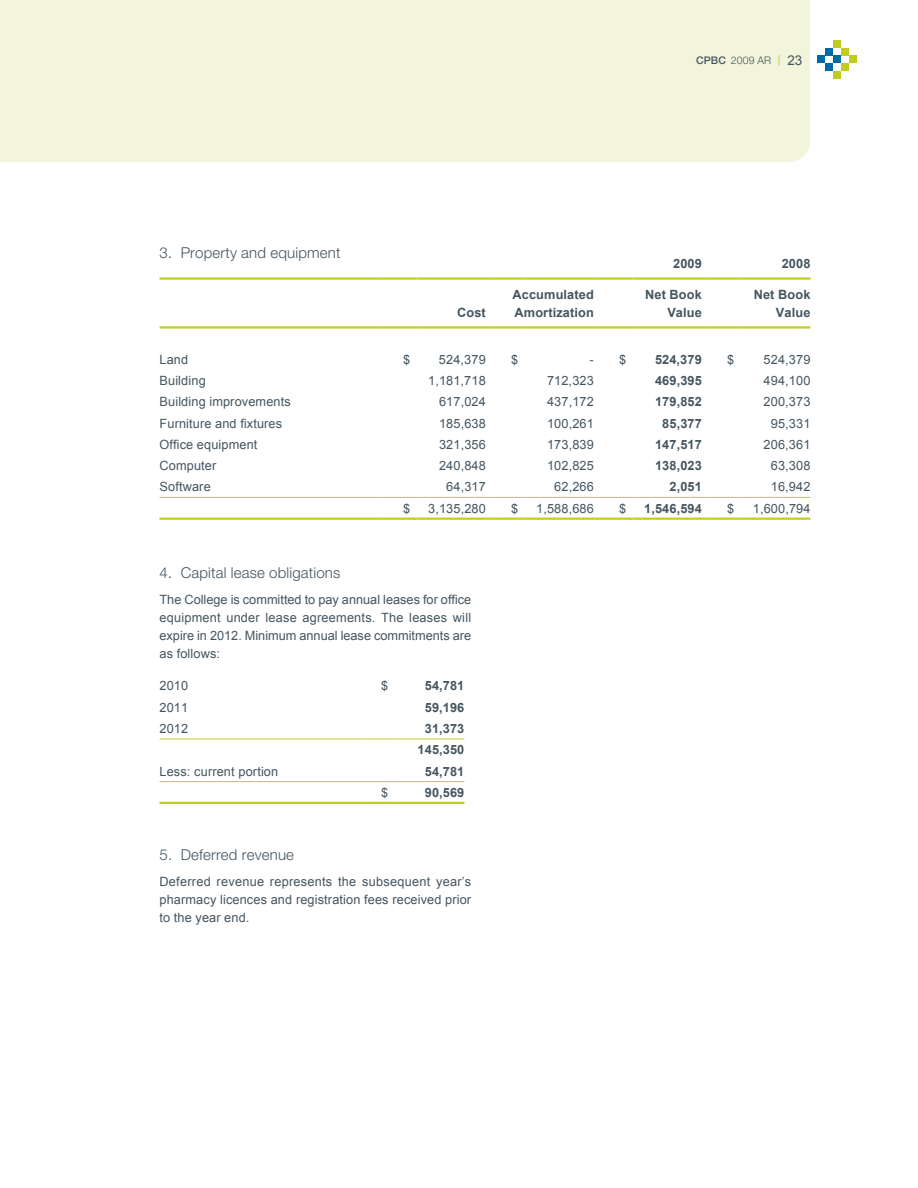
<style>
.page{position:relative;width:918px;height:1188px;background:#fff}
.page>*{position:absolute;margin:0;border:0;box-sizing:border-box;transform-origin:0 0}
.t1{font:300 15px "Helvetica Neue";letter-spacing:.01em;color:#455560}
.t2{font:12.75px/18px "Arial";letter-spacing:.01em;color:#455560;text-align:justify}
.t3{font:700 12.75px/18px "Arial";letter-spacing:.01em;color:#455560;text-align:right}
.t4{font:300 10.5px "Helvetica Neue";letter-spacing:.01em;color:#455560}
.s1{font-weight:500}
.s2{font-family:"Arial";font-weight:400;font-size:10.8px;color:#c2cd23}
.s3{font-family:"Arial";font-weight:400;font-size:13.5px}
</style>
<div class="page">
<div style="left:818px;top:56px;width:7px;height:7px;background:#006aa4"></div>
<div style="left:825px;top:63px;width:8px;height:8px;background:#006aa4"></div>
<div style="left:825px;top:48px;width:8px;height:8px;background:#006aa4"></div>
<div style="left:833px;top:56px;width:8px;height:7px;background:#006aa4"></div>
<div style="left:841px;top:48px;width:8px;height:8px;background:#c2cb20"></div>
<div style="left:841px;top:63px;width:8px;height:8px;background:#c2cb20"></div>
<div style="left:833px;top:40px;width:8px;height:8px;background:#c2cb20"></div>
<div style="left:833px;top:71px;width:8px;height:8px;background:#c2cb20"></div>
<div style="left:849px;top:56px;width:8px;height:7px;background:#c2cb20"></div>
<div style="left:0;top:0;width:810px;height:162px;background:#f2f4db"></div>
<hr style="left:160px;top:277px;width:224px;height:3px;background:#c2cd23">
<hr style="left:384px;top:277px;width:32px;height:3px;background:#c2cd23">
<hr style="left:416px;top:277px;width:76px;height:3px;background:#c2cd23">
<hr style="left:492px;top:277px;width:32px;height:3px;background:#c2cd23">
<hr style="left:524px;top:277px;width:76px;height:3px;background:#c2cd23">
<hr style="left:600px;top:277px;width:32px;height:3px;background:#c2cd23">
<hr style="left:632px;top:277px;width:76px;height:3px;background:#c2cd23">
<hr style="left:708px;top:277px;width:32px;height:3px;background:#c2cd23">
<hr style="left:740px;top:277px;width:70px;height:3px;background:#c2cd23">
<hr style="left:160px;top:497px;width:224px;height:1px;background:#c2cd23">
<hr style="left:384px;top:497px;width:32px;height:1px;background:#c2cd23">
<hr style="left:416px;top:497px;width:76px;height:1px;background:#c2cd23">
<hr style="left:492px;top:497px;width:32px;height:1px;background:#c2cd23">
<hr style="left:524px;top:497px;width:76px;height:1px;background:#c2cd23">
<hr style="left:600px;top:497px;width:32px;height:1px;background:#c2cd23">
<hr style="left:632px;top:497px;width:76px;height:1px;background:#c2cd23">
<hr style="left:708px;top:497px;width:32px;height:1px;background:#c2cd23">
<hr style="left:740px;top:497px;width:70px;height:1px;background:#c2cd23">
<hr style="left:160px;top:518px;width:224px;height:2px;background:#c2cd23">
<hr style="left:384px;top:518px;width:32px;height:2px;background:#c2cd23">
<hr style="left:416px;top:518px;width:76px;height:2px;background:#c2cd23">
<hr style="left:492px;top:518px;width:32px;height:2px;background:#c2cd23">
<hr style="left:524px;top:518px;width:76px;height:2px;background:#c2cd23">
<hr style="left:600px;top:518px;width:32px;height:2px;background:#c2cd23">
<hr style="left:632px;top:518px;width:76px;height:2px;background:#c2cd23">
<hr style="left:708px;top:518px;width:32px;height:2px;background:#c2cd23">
<hr style="left:740px;top:518px;width:70px;height:2px;background:#c2cd23">
<hr style="left:160px;top:326px;width:224px;height:3px;background:#c2cd23">
<hr style="left:384px;top:326px;width:32px;height:3px;background:#c2cd23">
<hr style="left:416px;top:326px;width:76px;height:3px;background:#c2cd23">
<hr style="left:492px;top:326px;width:32px;height:3px;background:#c2cd23">
<hr style="left:524px;top:326px;width:76px;height:3px;background:#c2cd23">
<hr style="left:600px;top:326px;width:32px;height:3px;background:#c2cd23">
<hr style="left:632px;top:326px;width:76px;height:3px;background:#c2cd23">
<hr style="left:708px;top:326px;width:32px;height:3px;background:#c2cd23">
<hr style="left:740px;top:326px;width:70px;height:3px;background:#c2cd23">
<hr style="left:160px;top:781px;width:202px;height:1px;background:#c2cd23">
<hr style="left:362px;top:781px;width:32px;height:1px;background:#c2cd23">
<hr style="left:394px;top:781px;width:70px;height:1px;background:#c2cd23">
<hr style="left:160px;top:739px;width:202px;height:1px;background:#c2cd23">
<hr style="left:362px;top:739px;width:32px;height:1px;background:#c2cd23">
<hr style="left:394px;top:739px;width:70px;height:1px;background:#c2cd23">
<hr style="left:160px;top:802px;width:202px;height:2px;background:#c2cd23">
<hr style="left:362px;top:802px;width:32px;height:2px;background:#c2cd23">
<hr style="left:394px;top:802px;width:70px;height:2px;background:#c2cd23">
<p class="t1" style="left:160px;top:243px;width:182px">3. Property and equipment</p>
<p class="t4" style="left:696px;top:54px;width:108px"><span class="s1">CPBC</span> 2009 AR <span class="s2">|</span> <span class="s3">23</span></p>
<p class="t3" style="left:457px;top:304px;width:30px">Cost</p>
<p class="t3" style="left:673px;top:255px;width:30px">2009</p>
<p class="t3" style="left:782px;top:255px;width:30px">2008</p>
<p class="t3" style="left:513px;top:286px;width:83px;text-align:left">Accumulated<br>Amortization</p>
<p class="t3" style="left:645px;top:286px;width:58px">Net Book<br>Value</p>
<p class="t3" style="left:754px;top:286px;width:58px">Net Book<br>Value</p>
<p class="t2" style="left:160px;top:350px;width:30px">Land</p>
<p class="t2" style="left:403px;top:350px;width:9px">$</p>
<p class="t2" style="left:439px;top:350px;width:48px">524,379</p>
<p class="t2" style="left:511px;top:350px;width:9px">$</p>
<p class="t2" style="left:590px;top:350px;width:38px">- $</p>
<p class="t3" style="left:655px;top:351px;width:48px">524,379</p>
<p class="t2" style="left:727px;top:350px;width:9px">$</p>
<p class="t2" style="left:764px;top:350px;width:48px">524,379</p>
<p class="t2" style="left:160px;top:372px;width:48px">Building</p>
<p class="t2" style="left:428px;top:372px;width:59px">1,181,718</p>
<p class="t2" style="left:547px;top:372px;width:48px">712,323</p>
<p class="t3" style="left:655px;top:372px;width:48px">469,395</p>
<p class="t2" style="left:764px;top:372px;width:48px">494,100</p>
<p class="t2" style="left:160px;top:393px;width:133px">Building improvements</p>
<p class="t2" style="left:439px;top:393px;width:48px">617,024</p>
<p class="t2" style="left:547px;top:393px;width:48px">437,172</p>
<p class="t3" style="left:655px;top:393px;width:48px">179,852</p>
<p class="t2" style="left:764px;top:393px;width:48px">200,373</p>
<p class="t2" style="left:160px;top:414px;width:124px">Furniture and fixtures</p>
<p class="t2" style="left:439px;top:414px;width:48px">185,638</p>
<p class="t2" style="left:547px;top:414px;width:48px">100,261</p>
<p class="t3" style="left:662px;top:415px;width:41px">85,377</p>
<p class="t2" style="left:771px;top:414px;width:41px">95,331</p>
<p class="t2" style="left:160px;top:435px;width:99px">Office equipment</p>
<p class="t2" style="left:439px;top:435px;width:48px">321,356</p>
<p class="t2" style="left:547px;top:435px;width:48px">173,839</p>
<p class="t3" style="left:655px;top:436px;width:48px">147,517</p>
<p class="t2" style="left:764px;top:435px;width:48px">206,361</p>
<p class="t2" style="left:160px;top:457px;width:58px">Computer</p>
<p class="t2" style="left:439px;top:457px;width:48px">240,848</p>
<p class="t2" style="left:547px;top:457px;width:48px">102,825</p>
<p class="t3" style="left:655px;top:457px;width:48px">138,023</p>
<p class="t2" style="left:771px;top:457px;width:41px">63,308</p>
<p class="t2" style="left:160px;top:478px;width:53px">Software</p>
<p class="t2" style="left:446px;top:478px;width:41px">64,317</p>
<p class="t2" style="left:554px;top:478px;width:41px">62,266</p>
<p class="t3" style="left:670px;top:478px;width:34px">2,051</p>
<p class="t2" style="left:771px;top:478px;width:41px">16,942</p>
<p class="t2" style="left:403px;top:499px;width:9px">$</p>
<p class="t2" style="left:428px;top:499px;width:59px">3,135,280</p>
<p class="t2" style="left:511px;top:499px;width:9px">$</p>
<p class="t2" style="left:536px;top:499px;width:59px">1,588,686</p>
<p class="t2" style="left:619px;top:499px;width:9px">$</p>
<p class="t3" style="left:644px;top:500px;width:59px">1,546,594</p>
<p class="t2" style="left:727px;top:499px;width:9px">$</p>
<p class="t2" style="left:753px;top:499px;width:59px">1,600,794</p>
<p class="t1" style="left:160px;top:563px;width:182px">4. Capital lease obligations</p>
<p class="t2" style="left:160px;top:590px;width:313px">The College is committed to pay annual leases for office equipment under lease agreements. The leases will expire in 2012. Minimum annual lease commitments are as follows:</p>
<p class="t2" style="left:160px;top:677px;width:30px">2010</p>
<p class="t2" style="left:381px;top:677px;width:9px">$</p>
<p class="t3" style="left:425px;top:677px;width:41px">54,781</p>
<p class="t2" style="left:160px;top:698px;width:30px">2011</p>
<p class="t3" style="left:425px;top:699px;width:41px">59,196</p>
<p class="t2" style="left:160px;top:720px;width:30px">2012</p>
<p class="t3" style="left:418px;top:718px;width:48px;line-height:21.3px;text-align:center">31,373<br>145,350</p>
<p class="t2" style="left:160px;top:762px;width:120px">Less: current portion</p>
<p class="t3" style="left:425px;top:763px;width:41px">54,781</p>
<p class="t2" style="left:381px;top:784px;width:9px">$</p>
<p class="t3" style="left:425px;top:784px;width:41px">90,569</p>
<p class="t1" style="left:160px;top:846px;width:136px">5. Deferred revenue</p>
<p class="t2" style="left:160px;top:873px;width:313px">Deferred revenue represents the subsequent year’s pharmacy licences and registration fees received prior to the year end.</p>
</div>
